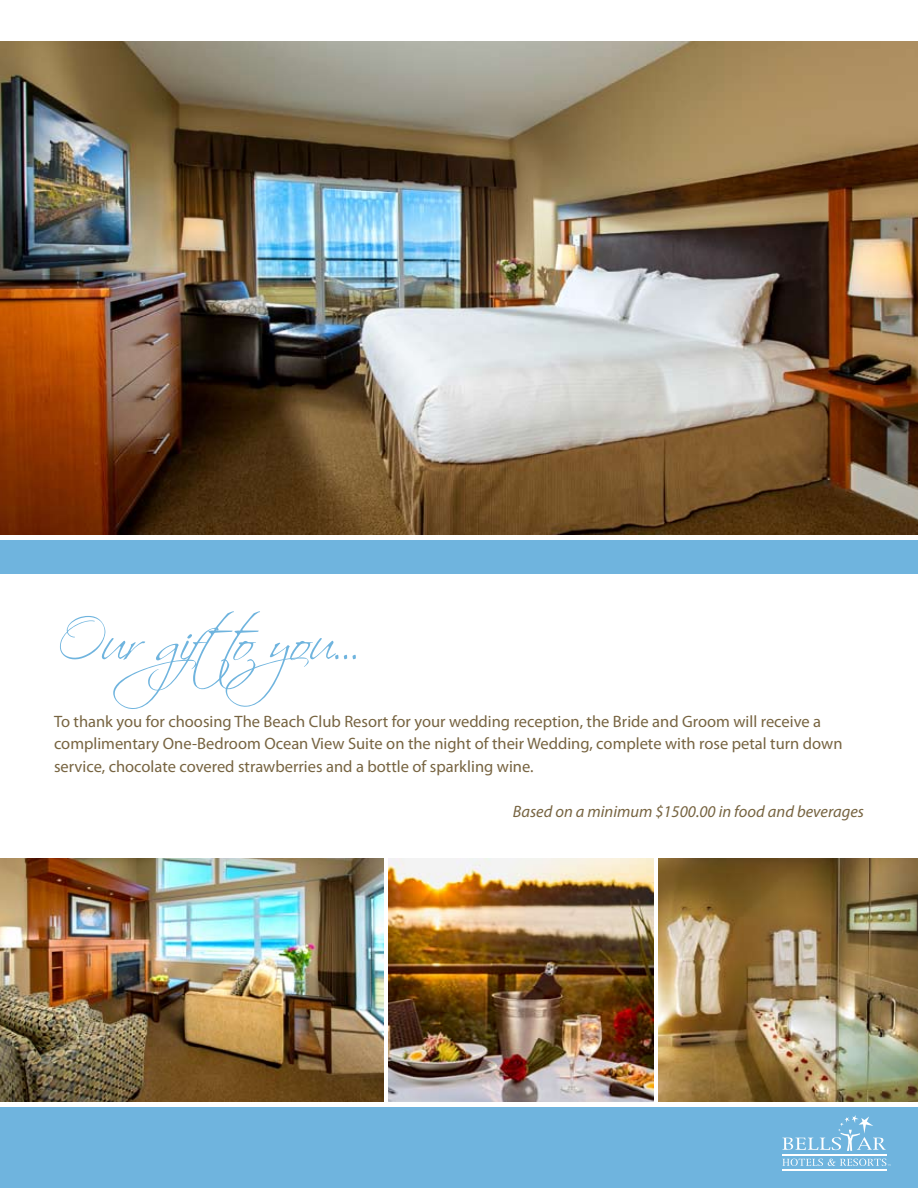
<style>
.page{position:relative;width:918px;height:1188px;background:#fff}
.page>*{position:absolute;margin:0;border:0;box-sizing:border-box;transform-origin:0 0}
.t1{font:54px "Scriptina Pro";color:#6fb4de}
.t2{font:16.5px/22.5px "Myriad Pro";color:#776441}
.t3{font:italic 16.5px "Myriad Pro";color:#776441}
</style>
<div class="page">
<img style="left:0;top:859px;width:383px;height:243px">
<img style="left:389px;top:859px;width:264px;height:243px">
<img style="left:659px;top:859px;width:259px;height:243px">
<img style="left:0;top:42px;width:918px;height:493px">
<div style="left:0;top:1107px;width:918px;height:81px;background:#6fb4de"></div>
<svg style="left:782px;top:1115px;width:104px;height:36px"></svg>
<svg style="left:782px;top:1159px;width:109px;height:7px"></svg>
<hr style="left:782px;top:1154px;width:104px;height:1px;background:#fff">
<hr style="left:782px;top:1169px;width:104px;height:1px;background:#fff">
<div style="left:0;top:540px;width:918px;height:34px;background:#6fb4de"></div>
<h1 class="t1" style="left:54px;top:609px;width:308px">Our giftto you...</h1>
<p class="t2" style="left:54px;top:710px;width:790px">To thank you for choosing The Beach Club Resort for your wedding reception, the Bride and Groom will receive a complimentary One-Bedroom Ocean View Suite on the night of their Wedding, complete with rose petal turn down service, chocolate covered strawberries and a bottle of sparkling wine.</p>
<p class="t3" style="left:513px;top:801px;width:353px">Based on a minimum $1500.00 in food and beverages</p>
</div>
